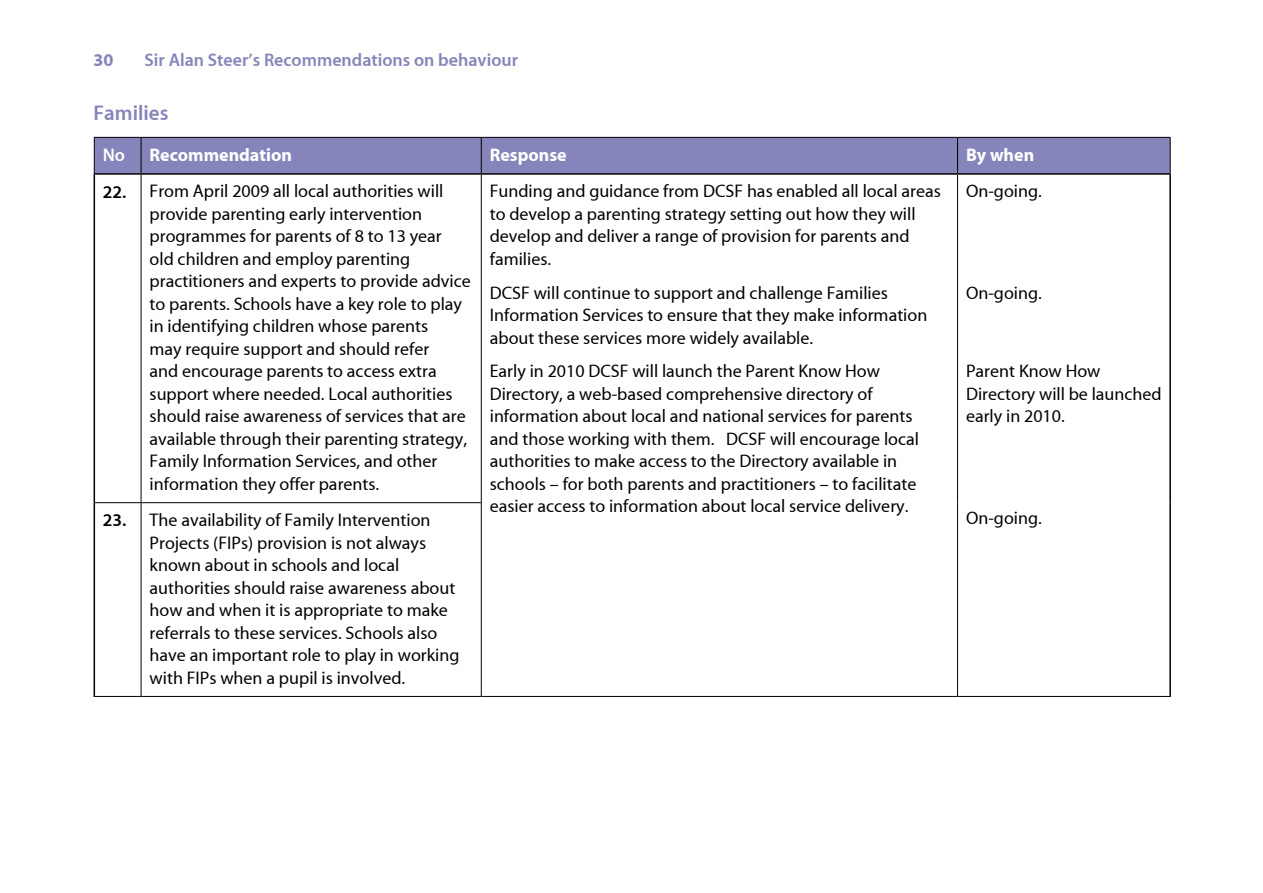
<style>
.page{position:relative;width:1263px;height:893px;background:#fff}
.page>*{position:absolute;margin:0;border:0;box-sizing:border-box;transform-origin:0 0}
.t1{font:700 21px "Myriad MM Semi";color:#8685bb}
.t2{font:18px/22.5px "Myriad MM";color:#000}
.t3{font:700 18px "Myriad MM Semi";color:#8685bb}
.t4{font:18px "Myriad MM Bold";color:#fff}
.t5{font:18px "Myriad MM Bold";color:#8685bb}
.t6{font:700 18px "Myriad MM Semi";color:#fff}
.s1{font-family:"Myriad MM Semi";font-weight:700}
</style>
<div class="page">
<div style="left:95px;top:138px;width:1075px;height:35px;background:#8685bb"></div>
<hr style="left:94px;top:137px;width:47px;height:1px;background:#000">
<hr style="left:94px;top:138px;width:1px;height:35px;background:#000">
<hr style="left:141px;top:137px;width:340px;height:1px;background:#000">
<hr style="left:141px;top:138px;width:1px;height:35px;background:#000">
<hr style="left:481px;top:137px;width:476px;height:1px;background:#000">
<hr style="left:481px;top:138px;width:1px;height:35px;background:#000">
<hr style="left:957px;top:137px;width:213px;height:1px;background:#000">
<hr style="left:957px;top:138px;width:1px;height:35px;background:#000">
<hr style="left:1170px;top:138px;width:1px;height:35px;background:#000">
<hr style="left:141px;top:175px;width:1px;height:327px;background:#000">
<hr style="left:481px;top:175px;width:1px;height:327px;background:#000">
<hr style="left:957px;top:175px;width:1px;height:328px;background:#000">
<hr style="left:95px;top:502px;width:46px;height:1px;background:#000">
<hr style="left:141px;top:502px;width:341px;height:1px;background:#000">
<hr style="left:141px;top:503px;width:1px;height:193px;background:#000">
<hr style="left:481px;top:503px;width:1px;height:193px;background:#000">
<hr style="left:957px;top:503px;width:1px;height:193px;background:#000">
<hr style="left:94px;top:696px;width:47px;height:1px;background:#000">
<hr style="left:141px;top:696px;width:340px;height:1px;background:#000">
<hr style="left:481px;top:696px;width:476px;height:1px;background:#000">
<hr style="left:957px;top:696px;width:214px;height:1px;background:#000">
<hr style="left:94px;top:173px;width:47px;height:2px;background:#000">
<hr style="left:141px;top:173px;width:340px;height:2px;background:#000">
<hr style="left:481px;top:173px;width:476px;height:2px;background:#000">
<hr style="left:957px;top:173px;width:214px;height:2px;background:#000">
<hr style="left:94px;top:175px;width:1px;height:328px;background:#000">
<hr style="left:1169px;top:175px;width:2px;height:328px;background:#000">
<hr style="left:1169px;top:503px;width:2px;height:193px;background:#000">
<hr style="left:94px;top:503px;width:1px;height:193px;background:#000">
<p class="t5" style="left:94px;top:51px;width:21px">30</p>
<p class="t3" style="left:145px;top:51px;width:375px">Sir Alan Steer’s Recommendations on behaviour</p>
<p class="t1" style="left:94px;top:102px;width:76px">Families</p>
<p class="t6" style="left:103px;top:146px;width:24px">No</p>
<p class="t4" style="left:150px;top:146px;width:144px">Recommendation</p>
<p class="t4" style="left:490px;top:146px;width:78px">Response</p>
<p class="t4" style="left:966px;top:146px;width:70px">By when</p>
<p class="t2" style="left:150px;top:181px;width:323px;text-indent:-47px"><span class="s1">22.</span> From April 2009 all local authorities will provide parenting early intervention programmes for parents of 8 to 13 year<br>old children and employ parenting practitioners and experts to provide advice to parents. Schools have a key role to play in identifying children whose parents<br>may require support and should refer<br>and encourage parents to access extra support where needed. Local authorities should raise awareness of services that are available through their parenting strategy, Family Information Services, and other information they offer parents.</p>
<p class="t2" style="left:490px;top:181px;width:453px">Funding and guidance from DCSF has enabled all local areas to develop a parenting strategy setting out how they will develop and deliver a range of provision for parents and families.</p>
<p class="t2" style="left:966px;top:181px;width:77px">On-going.</p>
<p class="t2" style="left:490px;top:282px;width:439px">DCSF will continue to support and challenge Families<br>Information Services to ensure that they make information about these services more widely available.</p>
<p class="t2" style="left:490px;top:361px;width:431px">Early in 2010 DCSF will launch the Parent Know How Directory, a web-based comprehensive directory of information about local and national services for parents and those working with them. DCSF will encourage local authorities to make access to the Directory available in schools – for both parents and practitioners – to facilitate easier access to information about local service delivery.</p>
<p class="t2" style="left:966px;top:282px;width:77px">On-going.</p>
<p class="t2" style="left:966px;top:361px;width:197px">Parent Know How<br>Directory will be launched early in 2010.</p>
<p class="t2" style="left:103px;top:510px;width:329px"><span class="s1">23.</span> The availability of Family Intervention</p>
<p class="t2" style="left:966px;top:507px;width:77px">On-going.</p>
<p class="t2" style="left:150px;top:532px;width:311px">Projects (FIPs) provision is not always known about in schools and local authorities should raise awareness about how and when it is appropriate to make referrals to these services. Schools also have an important role to play in working with FIPs when a pupil is involved.</p>
</div>
